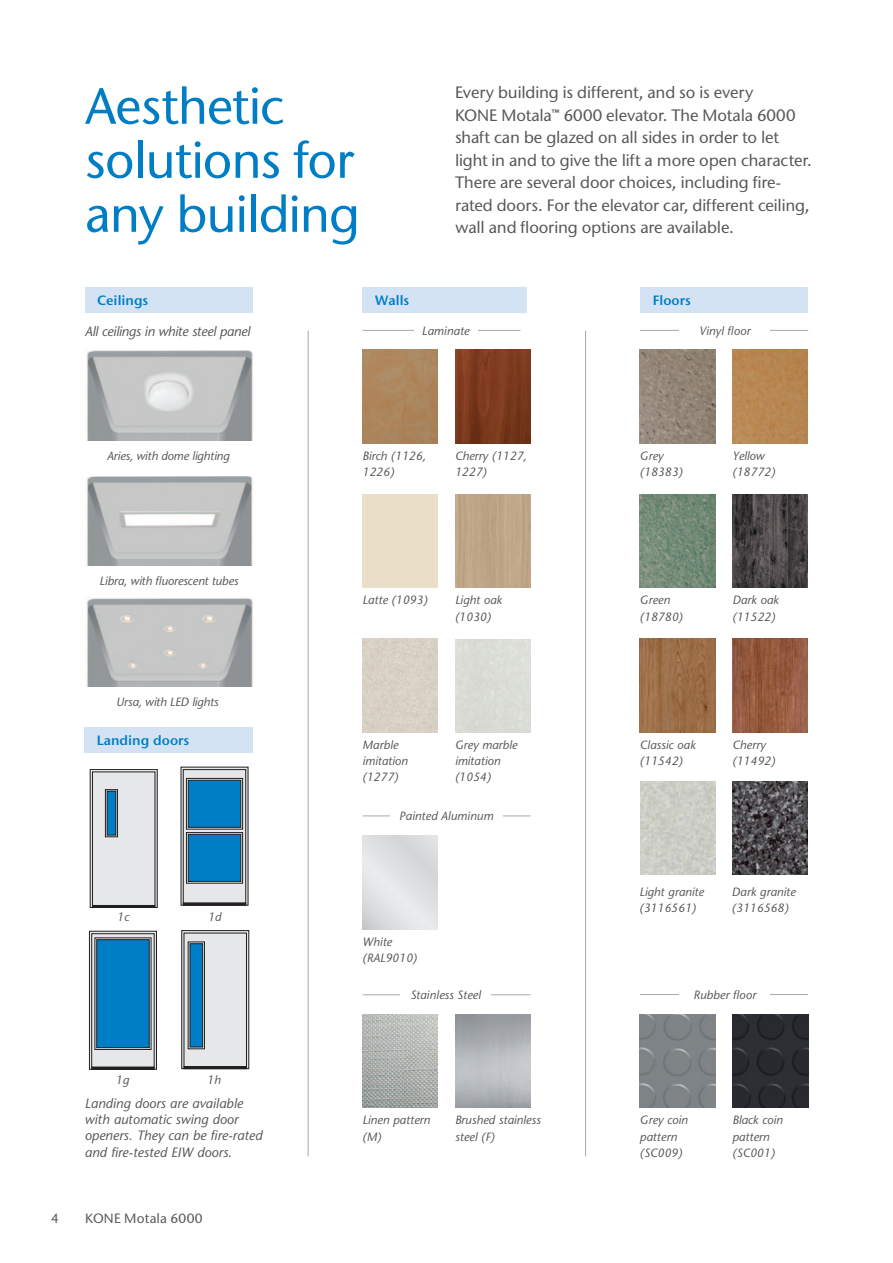
<style>
.page{position:relative;width:893px;height:1263px;background:#fff}
.page>*{position:absolute;margin:0;border:0;box-sizing:border-box;transform-origin:0 0}
.t1{font:500 51px/54px "ITC Stone Sans";letter-spacing:-.025em;color:#007ec5}
.t2{font:500 16.5px/22.5px "ITC Stone Sans";letter-spacing:-.01em;color:#57585a}
.t3{font:italic 13.5px/16.2px "Stone Sans";color:#57585a}
.t4{font:13.5px "ITC Stone Sans Semi";color:#007ec5}
.t5{font:italic 13.5px "Stone Sans";letter-spacing:-.02em;color:#57585a}
.t6{font:500 13.5px "ITC Stone Sans";letter-spacing:.015em;color:#57585a}
.t7{font:italic 12px/16.2px "Stone Sans";color:#57585a}
</style>
<div class="page">
<div style="left:362px;top:287px;width:165px;height:26px;background:#d4e3f4"></div>
<div style="left:85px;top:287px;width:168px;height:26px;background:#d4e3f4"></div>
<div style="left:640px;top:287px;width:168px;height:26px;background:#d4e3f4"></div>
<svg style="left:362px;top:836px;width:76px;height:93px;background:#dfe0e1"></svg>
<img style="left:362px;top:1014px;width:76px;height:94px">
<hr style="left:308px;top:331px;width:1px;height:825px;background:#a8a9ad">
<hr style="left:585px;top:331px;width:1px;height:825px;background:#a8a9ad">
<img style="left:640px;top:1014px;width:75px;height:94px">
<img style="left:640px;top:350px;width:75px;height:93px">
<img style="left:732px;top:350px;width:76px;height:93px">
<img style="left:640px;top:494px;width:75px;height:94px">
<img style="left:640px;top:639px;width:75px;height:93px">
<img style="left:732px;top:639px;width:76px;height:93px">
<hr style="left:363px;top:330px;width:157px;height:1px;background:#a8a9ad">
<div style="left:414px;top:326px;width:64px;height:9px;background:#fff"></div>
<hr style="left:640px;top:330px;width:168px;height:1px;background:#a8a9ad">
<div style="left:679px;top:326px;width:91px;height:9px;background:#fff"></div>
<hr style="left:640px;top:994px;width:168px;height:1px;background:#a8a9ad">
<div style="left:679px;top:990px;width:91px;height:9px;background:#fff"></div>
<hr style="left:363px;top:815px;width:167px;height:1px;background:#a8a9ad">
<div style="left:390px;top:811px;width:113px;height:9px;background:#fff"></div>
<hr style="left:362px;top:994px;width:168px;height:1px;background:#a8a9ad">
<div style="left:400px;top:990px;width:91px;height:9px;background:#fff"></div>
<div style="left:85px;top:727px;width:168px;height:26px;background:#d4e3f4"></div>
<img style="left:86px;top:351px;width:167px;height:89px">
<img style="left:86px;top:476px;width:167px;height:90px">
<img style="left:86px;top:597px;width:167px;height:90px">
<svg style="left:155px;top:931px;width:2px;height:138px"></svg>
<svg style="left:88px;top:931px;width:67px;height:138px;background:#a5a5a6"></svg>
<div style="left:97px;top:939px;width:52px;height:109px;background:#007ec5;border:1px solid #231f20"></div>
<svg style="left:89px;top:769px;width:69px;height:139px;background:#c7ccd1"></svg>
<img style="left:362px;top:350px;width:76px;height:93px">
<img style="left:455px;top:350px;width:75px;height:93px">
<img style="left:362px;top:639px;width:76px;height:93px">
<svg style="left:180px;top:767px;width:69px;height:139px;background:#a8a7a9"></svg>
<div style="left:188px;top:780px;width:53px;height:47px;background:#007ec5;border:1px solid #231f20"></div>
<div style="left:188px;top:834px;width:53px;height:47px;background:#007ec5;border:1px solid #231f20"></div>
<svg style="left:181px;top:930px;width:68px;height:139px;background:#ceced0"></svg>
<div style="left:190px;top:943px;width:13px;height:104px;background:#007ec5;border:1px solid #231f20"></div>
<hr style="left:184px;top:1066px;width:63px;height:3px;background:#231f20">
<img style="left:733px;top:1014px;width:75px;height:94px">
<img style="left:640px;top:781px;width:75px;height:94px">
<img style="left:732px;top:781px;width:76px;height:94px">
<img style="left:732px;top:494px;width:76px;height:94px">
<h1 class="t1" style="left:85px;top:79px;width:276px">Aesthetic solutions for any building</h1>
<p class="t2" style="left:455px;top:81px;width:358px">Every building is different, and so is every<br>KONE Motala™ 6000 elevator. The Motala 6000 shaft can be glazed on all sides in order to let light in and to give the lift a more open character.<br>There are several door choices, including fire&shy;rated doors. For the elevator car, different ceiling, wall and flooring options are available.</p>
<p class="t4" style="left:97px;top:291px;width:53px">Ceilings</p>
<p class="t4" style="left:375px;top:291px;width:36px">Walls</p>
<p class="t5" style="left:85px;top:323px;width:167px">All ceilings in white steel panel</p>
<p class="t4" style="left:653px;top:291px;width:40px">Floors</p>
<p class="t7" style="left:422px;top:323px;width:49px">Laminate</p>
<p class="t7" style="left:699px;top:323px;width:53px">Vinyl floor</p>
<p class="t7" style="left:107px;top:447px;width:124px">Aries, with dome lighting</p>
<p class="t7" style="left:100px;top:573px;width:140px">Libra, with fluorescent tubes</p>
<p class="t7" style="left:116px;top:694px;width:104px">Ursa, with LED lights</p>
<p class="t4" style="left:97px;top:732px;width:94px">Landing doors</p>
<p class="t7" style="left:117px;top:909px;width:14px">1c</p>
<p class="t7" style="left:208px;top:909px;width:15px">1d</p>
<p class="t7" style="left:116px;top:1072px;width:15px">1g</p>
<p class="t7" style="left:207px;top:1072px;width:15px">1h</p>
<p class="t3" style="left:85px;top:1095px;width:179px">Landing doors are available with automatic swing door openers. They can be fire-rated and fire-tested EIW doors.</p>
<p class="t6" style="left:51px;top:1210px;width:9px">4</p>
<p class="t6" style="left:85px;top:1210px;width:119px">KONE Motala 6000</p>
<p class="t7" style="left:362px;top:448px;width:65px">Birch (1126,<br>1226)</p>
<p class="t7" style="left:455px;top:448px;width:73px">Cherry (1127,<br>1227)</p>
<p class="t7" style="left:640px;top:448px;width:44px">Grey (18383)</p>
<p class="t7" style="left:732px;top:448px;width:44px">Yellow (18772)</p>
<p class="t7" style="left:363px;top:592px;width:67px">Latte (1093)</p>
<p class="t7" style="left:455px;top:592px;width:49px">Light oak (1030)</p>
<p class="t7" style="left:640px;top:592px;width:44px">Green (18780)</p>
<p class="t7" style="left:732px;top:592px;width:48px">Dark oak (11522)</p>
<p class="t7" style="left:362px;top:737px;width:47px">Marble imitation (1277)</p>
<p class="t7" style="left:455px;top:737px;width:64px">Grey marble imitation (1054)</p>
<p class="t7" style="left:640px;top:737px;width:57px">Classic oak (11542)</p>
<p class="t7" style="left:732px;top:737px;width:44px">Cherry (11492)</p>
<p class="t7" style="left:399px;top:808px;width:95px">Painted Aluminum</p>
<p class="t7" style="left:639px;top:884px;width:66px">Light granite (3116561)</p>
<p class="t7" style="left:732px;top:884px;width:65px">Dark granite (3116568)</p>
<p class="t7" style="left:362px;top:933px;width:56px">White (RAL9010)</p>
<p class="t7" style="left:410px;top:987px;width:72px">Stainless Steel</p>
<p class="t7" style="left:693px;top:987px;width:64px">Rubber floor</p>
<p class="t7" style="left:362px;top:1112px;width:69px">Linen pattern (M)</p>
<p class="t7" style="left:455px;top:1112px;width:87px">Brushed stainless steel (F)</p>
<p class="t7" style="left:640px;top:1112px;width:49px">Grey coin pattern (SC009)</p>
<p class="t7" style="left:732px;top:1112px;width:52px">Black coin pattern (SC001)</p>
</div>
